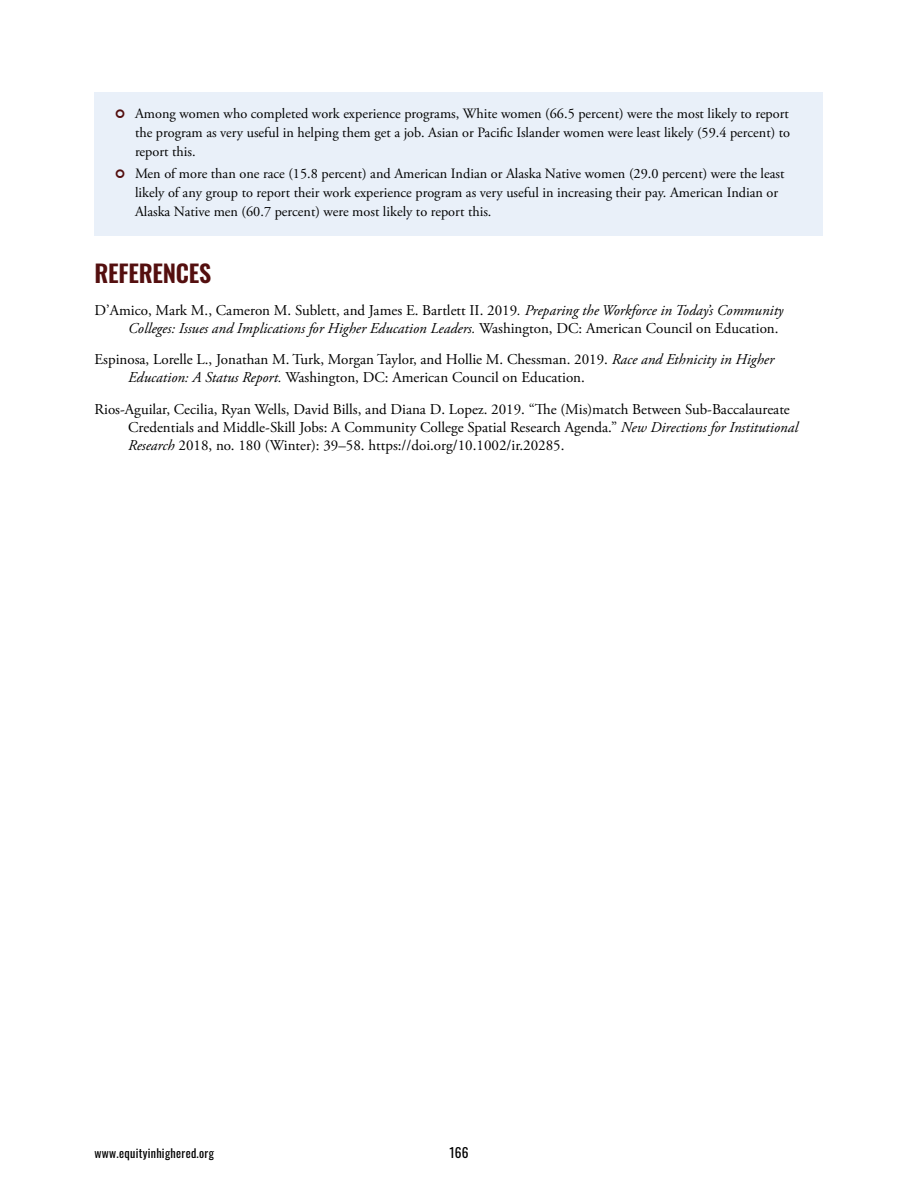
<style>
.page{position:relative;width:918px;height:1188px;background:#fff}
.page>*{position:absolute;margin:0;border:0;box-sizing:border-box;transform-origin:0 0}
.t1{font:600 24px "Oswald";letter-spacing:-.01em;color:#540f0f}
.t2{font:15px/18px "Adobe Garamond Pro";color:#000}
.t3{font:14.25px/18.8px "Adobe Garamond Pro";color:#000;text-align:justify}
.t4{font:13.5px "Oswald";color:#000}
.t5{font:12px "Oswald";letter-spacing:.025em;color:#000}
.s1{font-style:italic}
</style>
<div class="page">
<div style="left:94px;top:92px;width:730px;height:83px;background:#e9f0f9"></div>
<div style="left:94px;top:152px;width:730px;height:83px;background:#e9f0f9"></div>
<p class="t3" style="left:135px;top:105px;width:657px">Among women who completed work experience programs, White women (66.5 percent) were the most likely to report the program as very useful in helping them get a job. Asian or Pacific Islander women were least likely (59.4 percent) to report this.</p>
<p class="t3" style="left:135px;top:165px;width:651px;text-align:left">Men of more than one race (15.8 percent) and American Indian or Alaska Native women (29.0 percent) were the least likely of any group to report their work experience program as very useful in increasing their pay. American Indian or<br>Alaska Native men (60.7 percent) were most likely to report this.</p>
<h1 class="t1" style="left:94px;top:261px;width:118px">REFERENCES</h1>
<p class="t2" style="left:128px;top:301px;width:657px;text-indent:-34px">D’Amico, Mark M., Cameron M. Sublett, and James E. Bartlett II. 2019<span class="s1">. Preparing the Workforce in Today’s Community<br>Colleges: Issues and Implications for Higher Education Leaders.</span> Washington, DC: American Council on Education.</p>
<p class="t2" style="left:128px;top:351px;width:647px;text-indent:-34px">Espinosa, Lorelle L., Jonathan M. Turk, Morgan Taylor, and Hollie M. Chessman. 2019. <span class="s1">Race and Ethnicity in Higher<br>Education: A Status Report.</span> Washington, DC: American Council on Education.</p>
<p class="t2" style="left:128px;top:400px;width:671px;text-indent:-34px">Rios-Aguilar, Cecilia, Ryan Wells, David Bills, and Diana D. Lopez. 2019. “The (Mis)match Between Sub-Baccalaureate<br>Credentials and Middle-Skill Jobs: A Community College Spatial Research Agenda.” <span class="s1">New Directions for Institutional<br>Research</span> 2018, no. 180 (Winter): 39–58. https://doi.org/10.1002/ir.20285.</p>
<p class="t5" style="left:94px;top:1143px;width:121px">www.equityinhighered.org</p>
<p class="t4" style="left:450px;top:1141px;width:20px">166</p>
</div>
